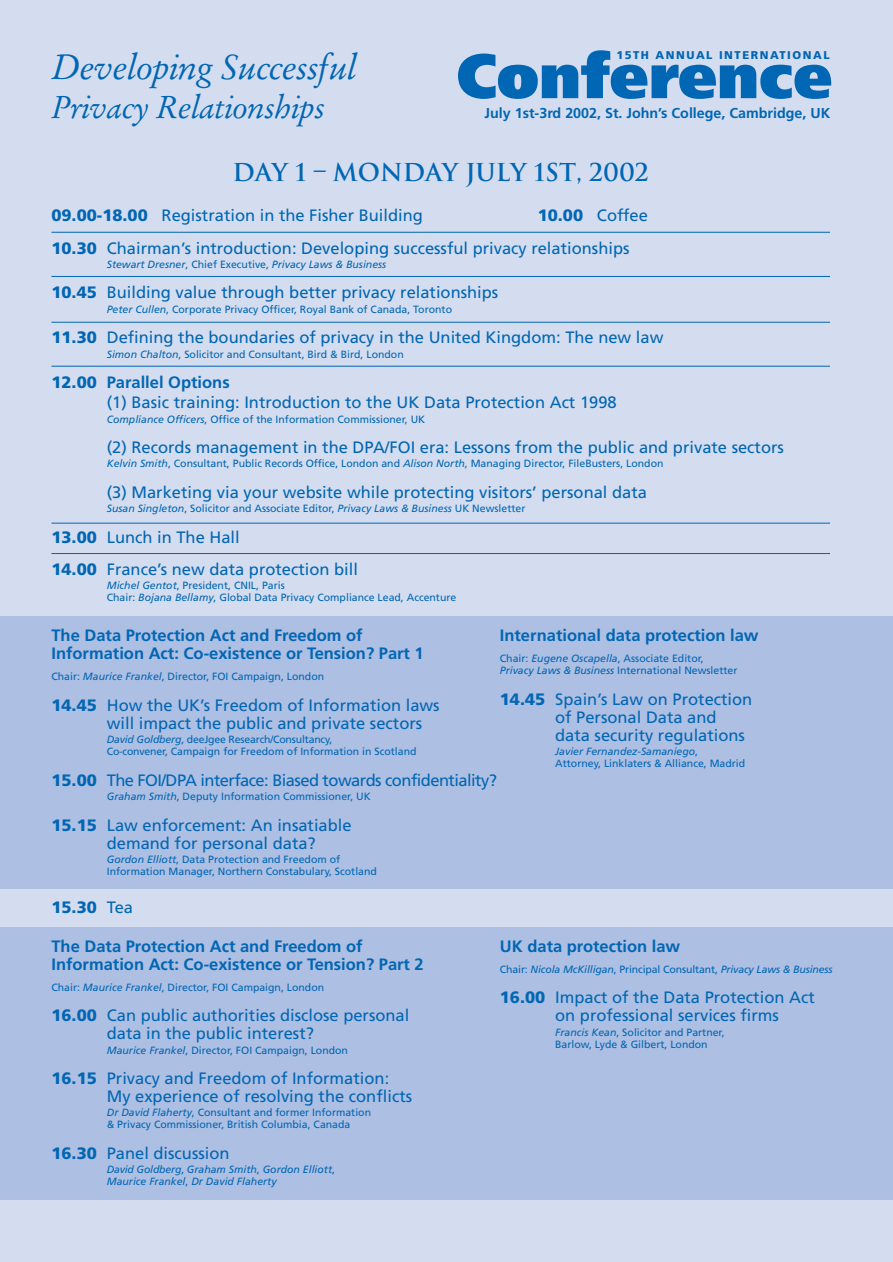
<style>
.page{position:relative;width:893px;height:1262px;background:#fff}
.page>*{position:absolute;margin:0;border:0;box-sizing:border-box;transform-origin:0 0}
.t1{font:900 62.85px "Frutiger";color:#0166b3}
.t2{font:italic 34.5px "Stempel Garamond";letter-spacing:-.02em;color:#0166b3}
.t3{font:italic 31.5px "Stempel Garamond";letter-spacing:-.02em;color:#0166b3}
.t4{font:700 24px "Trajan";color:#0166b3}
.t5{font:16.5px/18px "Frutiger";color:#0166b3}
.t6{font:700 16.5px/18px "Frutiger";color:#0166b3}
.t7{font:16.5px "Frutiger";letter-spacing:-.035em;color:#0166b3}
.t8{font:900 16.5px "Frutiger";color:#0166b3}
.t9{font:700 14.25px "Frutiger";color:#0166b3}
.t10{font:900 11.25px "Frutiger";letter-spacing:.135em;color:#0166b3}
.t11{font:10.5px/12px "Frutiger";color:#0166b3}
.t12{font:italic 10.5px/12px "Frutiger";color:#0166b3}
.s1{font-weight:900}
.s2{font-style:normal}
.s3{font-style:italic}
.s4{font-weight:700}
.s5{font-weight:400}
</style>
<div class="page">
<div style="left:0;top:0;width:892px;height:1261px;background:#d4ddef"></div>
<div style="left:0;top:616px;width:892px;height:272px;background:#adbfe2"></div>
<hr style="left:51px;top:232px;width:779px;height:1px;background:#0166b3">
<hr style="left:51px;top:276px;width:779px;height:1px;background:#0166b3">
<div style="left:0;top:927px;width:892px;height:272px;background:#adbfe2"></div>
<hr style="left:51px;top:366px;width:779px;height:1px;background:#0166b3">
<hr style="left:51px;top:523px;width:779px;height:1px;background:#0166b3">
<hr style="left:51px;top:322px;width:779px;height:1px;background:#0166b3">
<hr style="left:51px;top:553px;width:779px;height:1px;background:#0166b3">
<h2 class="t2" style="left:51px;top:46px;width:307px">Developing Successful</h2>
<h3 class="t3" style="left:51px;top:87px;width:275px">Privacy Relationships</h3>
<h1 class="t1" style="left:457px;top:54px;width:377px">Conference</h1>
<h3 class="t9" style="left:484px;top:108px;width:347px">July 1st-3rd 2002, St. John’s College, Cambridge, UK</h3>
<p class="t10" style="left:616px;top:52px;width:215px">15TH ANNUAL INTERNATIONAL</p>
<h3 class="t4" style="left:232px;top:159px;width:418px">DAY 1 – MONDAY JULY 1ST, 2002</h3>
<h3 class="t5" style="left:51px;top:208px;width:373px"><span class="s1">09.00-18.00</span> Registration in the Fisher Building</h3>
<h3 class="t5" style="left:51px;top:201px;width:598px;line-height:32.1px;text-indent:486px"><span class="s1">10.00</span> Coffee<br><span class="s1">10.30</span> Chairman’s introduction: Developing successful privacy relationships</h3>
<p class="t12" style="left:107px;top:259px;width:281px">Stewart Dresner<span class="s2">, Chief Executive,</span> Privacy Laws &amp; Business</p>
<h3 class="t5" style="left:51px;top:285px;width:448px"><span class="s1">10.45</span> Building value through better privacy relationships</h3>
<p class="t11" style="left:107px;top:304px;width:347px"><span class="s3">Peter Cullen</span>, Corporate Privacy Officer, Royal Bank of Canada, Toronto</p>
<h3 class="t5" style="left:51px;top:330px;width:613px"><span class="s1">11.30</span> Defining the boundaries of privacy in the United Kingdom: The new law</h3>
<p class="t11" style="left:107px;top:349px;width:298px"><span class="s3">Simon Chalton</span>, Solicitor and Consultant, Bird &amp; Bird, London</p>
<h3 class="t5" style="left:107px;top:374px;width:511px;line-height:20.1px;text-indent:-55px"><span class="s1">12.00</span> <span class="s4">Parallel Options<br></span>(1) Basic training: Introduction to the UK Data Protection Act 1998</h3>
<p class="t11" style="left:107px;top:414px;width:320px"><span class="s3">Compliance Officers</span>, Office of the Information Commissioner, UK</p>
<h3 class="t5" style="left:107px;top:440px;width:678px">(2) Records management in the DPA/FOI era: Lessons from the public and private sectors</h3>
<p class="t11" style="left:107px;top:459px;width:558px"><span class="s3">Kelvin Smith</span>, Consultant, Public Records Office, London and <span class="s3">Alison North</span>, Managing Director, FileBusters, London</p>
<h3 class="t5" style="left:107px;top:485px;width:541px">(3) Marketing via your website while protecting visitors’ personal data</h3>
<p class="t11" style="left:107px;top:504px;width:420px"><span class="s3">Susan Singleton</span>, Solicitor and Associate Editor, <span class="s3">Privacy Laws &amp; Business</span> UK Newsletter</p>
<h3 class="t5" style="left:51px;top:523px;width:308px;line-height:32.1px"><span class="s1">13.00</span> Lunch in The Hall<br><span class="s1">14.00</span> France’s new data protection bill</h3>
<p class="t11" style="left:107px;top:581px;width:351px"><span class="s3">Michel Gentot</span>, President, CNIL, Paris<br>Chair: <span class="s3">Bojana Bellamy</span>, Global Data Privacy Compliance Lead, Accenture</p>
<h3 class="t6" style="left:51px;top:628px;width:374px">The Data Protection Act and Freedom of<br>Information Act: Co-existence or Tension? Part 1</h3>
<p class="t11" style="left:51px;top:671px;width:274px">Chair: <span class="s3">Maurice Frankel</span>, Director, FOI Campaign, London</p>
<h3 class="t5" style="left:107px;top:697px;width:334px;text-indent:-55px"><span class="s1">14.45</span> How the UK’s Freedom of Information laws will impact the public and private sectors</h3>
<p class="t11" style="left:107px;top:734px;width:311px"><span class="s3">David Goldberg</span>, deeJgee Research/Consultancy,<br>Co-convener, Campaign for Freedom of Information in Scotland</p>
<h3 class="t7" style="left:51px;top:774px;width:447px"><span class="s1">15.00</span> The FOI/DPA interface: Biased towards confidentiality?</h3>
<p class="t11" style="left:107px;top:791px;width:265px"><span class="s3">Graham Smith</span>, Deputy Information Commissioner, UK</p>
<h3 class="t5" style="left:107px;top:817px;width:246px;text-indent:-55px"><span class="s1">15.15</span> Law enforcement: An insatiable demand for personal data?</h3>
<p class="t11" style="left:107px;top:854px;width:272px"><span class="s3">Gordon Elliott</span>, Data Protection and Freedom of<br>Information Manager, Northern Constabulary, Scotland</p>
<h3 class="t6" style="left:500px;top:628px;width:260px">International data protection law</h3>
<p class="t11" style="left:500px;top:653px;width:239px">Chair: <span class="s3">Eugene Oscapella</span>, Associate Editor,<br><span class="s3">Privacy Laws &amp; Business</span> International Newsletter</p>
<h3 class="t5" style="left:555px;top:691px;width:199px;text-indent:-55px"><span class="s1">14.45</span> Spain’s Law on Protection of Personal Data and data security regulations</h3>
<p class="t11" style="left:555px;top:746px;width:191px"><span class="s3">Javier Fernandez-Samaniego</span>,<br>Attorney, Linklaters &amp; Alliance, Madrid</p>
<h3 class="t8" style="left:51px;top:901px;width:83px">15.30 <span class="s5">Tea</span></h3>
<h3 class="t6" style="left:51px;top:939px;width:374px">The Data Protection Act and Freedom of<br>Information Act: Co-existence or Tension? Part 2</h3>
<p class="t11" style="left:51px;top:982px;width:274px">Chair: <span class="s3">Maurice Frankel</span>, Director, FOI Campaign, London</p>
<h3 class="t5" style="left:107px;top:1008px;width:304px;text-indent:-55px"><span class="s1">16.00</span> Can public authorities disclose personal data in the public interest?</h3>
<p class="t11" style="left:107px;top:1045px;width:243px"><span class="s3">Maurice Frankel</span>, Director, FOI Campaign, London</p>
<h3 class="t5" style="left:107px;top:1071px;width:307px;text-indent:-55px"><span class="s1">16.15</span> Privacy and Freedom of Information:<br>My experience of resolving the conflicts</h3>
<p class="t11" style="left:107px;top:1107px;width:266px"><span class="s3">Dr David Flaherty</span>, Consultant and former Information &amp; Privacy Commissioner, British Columbia, Canada</p>
<h3 class="t5" style="left:51px;top:1146px;width:180px"><span class="s1">16.30</span> Panel discussion</h3>
<p class="t12" style="left:107px;top:1164px;width:230px">David Goldberg<span class="s2">,</span> Graham Smith<span class="s2">,</span> Gordon Elliott<span class="s2">,<br></span>Maurice Frankel<span class="s2">,</span> Dr David Flaherty</p>
<h3 class="t6" style="left:500px;top:939px;width:182px">UK data protection law</h3>
<p class="t12" style="left:500px;top:964px;width:334px"><span class="s2">Chair:</span> Nicola McKilligan<span class="s2">, Principal Consultant,</span> Privacy Laws &amp; Business</p>
<h3 class="t5" style="left:555px;top:990px;width:261px;text-indent:-55px"><span class="s1">16.00</span> Impact of the Data Protection Act on professional services firms</h3>
<p class="t11" style="left:555px;top:1027px;width:171px"><span class="s3">Francis Kean</span>, Solicitor and Partner,<br>Barlow, Lyde &amp; Gilbert, London</p>
</div>
